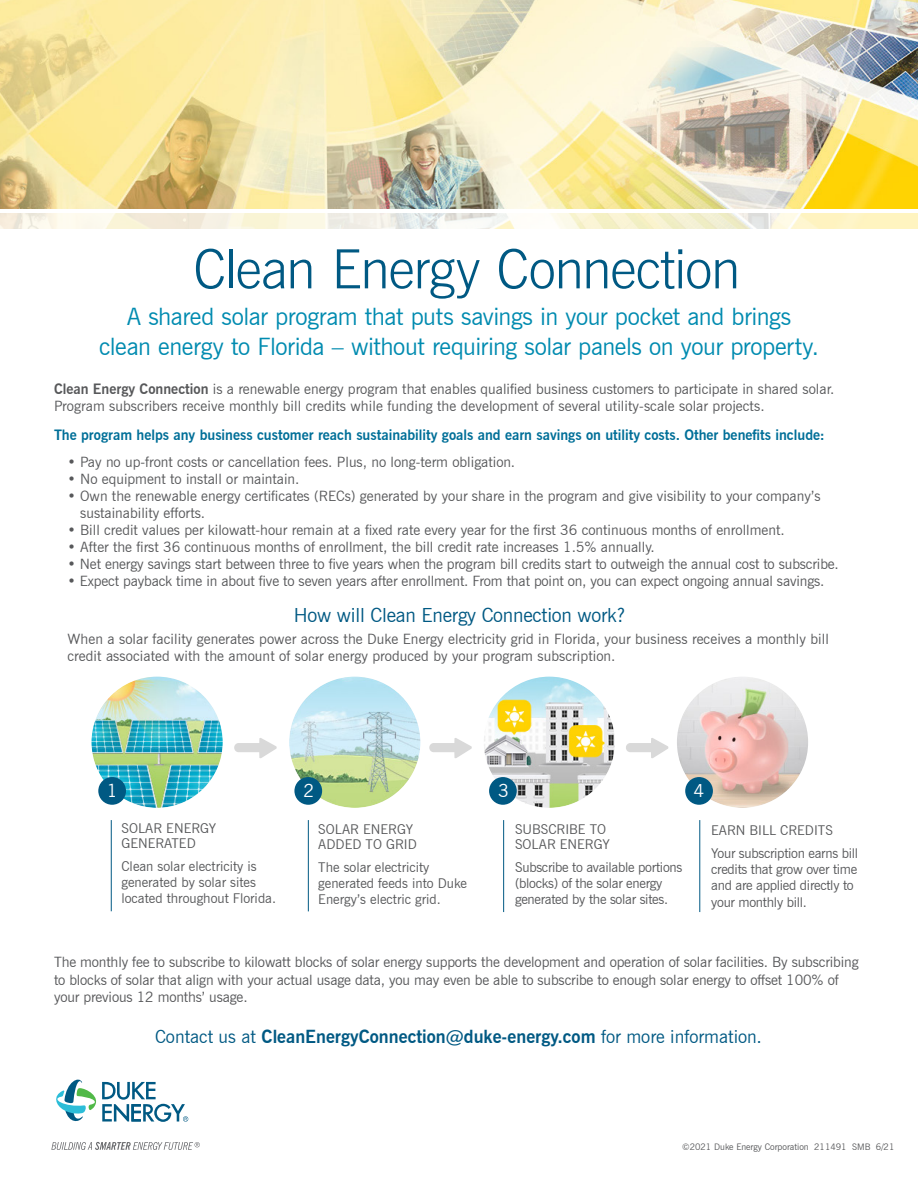
<style>
.page{position:relative;width:918px;height:1188px;background:#fff}
.page>*{position:absolute;margin:0;border:0;box-sizing:border-box;transform-origin:0 0}
.t1{font:300 54px "News Gothic BT";letter-spacing:-.02em;color:#005983}
.t2{font:24px/30px "News Gothic BT";letter-spacing:-.015em;color:#008bb0;text-align:center}
.t3{font:19.5px "News Gothic BT";letter-spacing:-.01em;color:#005983}
.t4{font:700 18px "News Gothic BT";color:#005983}
.t5{font:18px "News Gothic BT";color:#fff}
.t6{font:14.25px/17.1px "News Gothic BT";color:#57585a}
.t7{font:700 14.25px "News Gothic BT";color:#016f98}
.t8{font:13.5px/16.2px "News Gothic BT";color:#57585a}
.t9{font:13.5px/16.2px "News Gothic BT";letter-spacing:-.02em;color:#57585a}
.t10{font:9px "News Gothic BT";color:#57585a}
.s1{font-weight:700}
.s2{font-weight:400}
</style>
<div class="page">
<img style="left:0;top:0;width:918px;height:209px">
<img style="left:0;top:214px;width:918px;height:14px">
<svg style="left:56px;top:1080px;width:132px;height:42px"></svg>
<svg style="left:51px;top:1142px;width:149px;height:8px"></svg>
<svg style="left:259px;top:738px;width:18px;height:20px"></svg>
<div style="left:234px;top:743px;width:31px;height:9px;background:#d9d9d9;border-radius:4px"></div>
<svg style="left:454px;top:738px;width:18px;height:20px"></svg>
<div style="left:429px;top:743px;width:31px;height:9px;background:#d9d9d9;border-radius:4px"></div>
<svg style="left:651px;top:738px;width:18px;height:20px"></svg>
<div style="left:626px;top:743px;width:31px;height:9px;background:#d9d9d9;border-radius:4px"></div>
<img style="left:92px;top:677px;width:131px;height:131px;border-radius:66px">
<div style="left:98px;top:777px;width:28px;height:28px;background:#005983;border-radius:50%"></div>
<img style="left:289px;top:677px;width:131px;height:131px;border-radius:66px">
<div style="left:294px;top:777px;width:28px;height:28px;background:#005983;border-radius:50%"></div>
<img style="left:484px;top:677px;width:131px;height:131px;border-radius:66px">
<div style="left:489px;top:777px;width:28px;height:28px;background:#005983;border-radius:50%"></div>
<img style="left:677px;top:677px;width:131px;height:131px;border-radius:66px">
<div style="left:685px;top:777px;width:28px;height:28px;background:#005983;border-radius:50%"></div>
<hr style="left:111px;top:820px;width:1px;height:91px;background:#005983">
<hr style="left:308px;top:820px;width:1px;height:91px;background:#005983">
<hr style="left:503px;top:820px;width:1px;height:92px;background:#005983">
<hr style="left:700px;top:820px;width:1px;height:92px;background:#005983">
<p class="t1" style="left:193px;top:237px;width:549px">Clean Energy Connection</p>
<p class="t2" style="left:99px;top:302px;width:721px">A shared solar program that puts savings in your pocket and brings clean energy to Florida – without requiring solar panels on your property.</p>
<p class="t6" style="left:54px;top:381px;width:782px"><span class="s1">Clean Energy Connection</span> is a renewable energy program that enables qualified business customers to participate in shared solar.<br>Program subscribers receive monthly bill credits while funding the development of several utility-scale solar projects.</p>
<p class="t7" style="left:54px;top:426px;width:772px">The program helps any business customer reach sustainability goals and earn savings on utility costs. Other benefits include:</p>
<p class="t6" style="left:68px;top:453px;width:449px">• Pay no up-front costs or cancellation fees. Plus, no long-term obligation.</p>
<p class="t6" style="left:68px;top:470px;width:233px">• No equipment to install or maintain.</p>
<p class="t6" style="left:80px;top:487px;width:742px;text-indent:-13px">• Own the renewable energy certificates (RECs) generated by your share in the program and give visibility to your company’s sustainability efforts.</p>
<p class="t6" style="left:68px;top:521px;width:719px">• Bill credit values per kilowatt-hour remain at a fixed rate every year for the first 36 continuous months of enrollment.</p>
<p class="t6" style="left:68px;top:538px;width:589px">• After the first 36 continuous months of enrollment, the bill credit rate increases 1.5% annually.</p>
<p class="t6" style="left:68px;top:555px;width:773px">• Net energy savings start between three to five years when the program bill credits start to outweigh the annual cost to subscribe.</p>
<p class="t6" style="left:68px;top:573px;width:758px">• Expect payback time in about five to seven years after enrollment. From that point on, you can expect ongoing annual savings.</p>
<p class="t3" style="left:294px;top:604px;width:333px">How will Clean Energy Connection work?</p>
<p class="t6" style="left:68px;top:631px;width:763px">When a solar facility generates power across the Duke Energy electricity grid in Florida, your business receives a monthly bill credit associated with the amount of solar energy produced by your program subscription.</p>
<p class="t5" style="left:107px;top:780px;width:12px">1</p>
<p class="t5" style="left:303px;top:780px;width:12px">2</p>
<p class="t5" style="left:498px;top:780px;width:12px">3</p>
<p class="t5" style="left:693px;top:780px;width:12px">4</p>
<p class="t8" style="left:122px;top:820px;width:96px;line-height:15px">SOLAR ENERGY<br>GENERATED</p>
<p class="t8" style="left:122px;top:858px;width:156px">Clean solar electricity is generated by solar sites located throughout Florida.</p>
<p class="t8" style="left:318px;top:822px;width:100px;line-height:15px">SOLAR ENERGY<br>ADDED TO GRID</p>
<p class="t8" style="left:318px;top:859px;width:150px">The solar electricity generated feeds into Duke<br>Energy’s electric grid.</p>
<p class="t8" style="left:515px;top:822px;width:96px;line-height:15px">SUBSCRIBE TO<br>SOLAR ENERGY</p>
<p class="t9" style="left:515px;top:859px;width:169px">Subscribe to available portions</p>
<p class="t9" style="left:515px;top:875px;width:149px">(blocks) of the solar energy</p>
<p class="t9" style="left:515px;top:891px;width:155px">generated by the solar sites.</p>
<p class="t8" style="left:711px;top:822px;width:123px">EARN BILL CREDITS</p>
<p class="t9" style="left:711px;top:845px;width:149px">Your subscription earns bill credits that grow over time and are applied directly to your monthly bill.</p>
<p class="t6" style="left:54px;top:954px;width:806px">The monthly fee to subscribe to kilowatt blocks of solar energy supports the development and operation of solar facilities. By subscribing to blocks of solar that align with your actual usage data, you may even be able to subscribe to enough solar energy to offset 100% of your previous 12 months’ usage.</p>
<p class="t4" style="left:155px;top:1026px;width:608px"><span class="s2">Contact us at</span> CleanEnergyConnection@duke-energy.com <span class="s2">for more information.</span></p>
<p class="t10" style="left:682px;top:1141px;width:214px">©2021 Duke Energy Corporation 211491 SMB 6/21</p>
</div>
